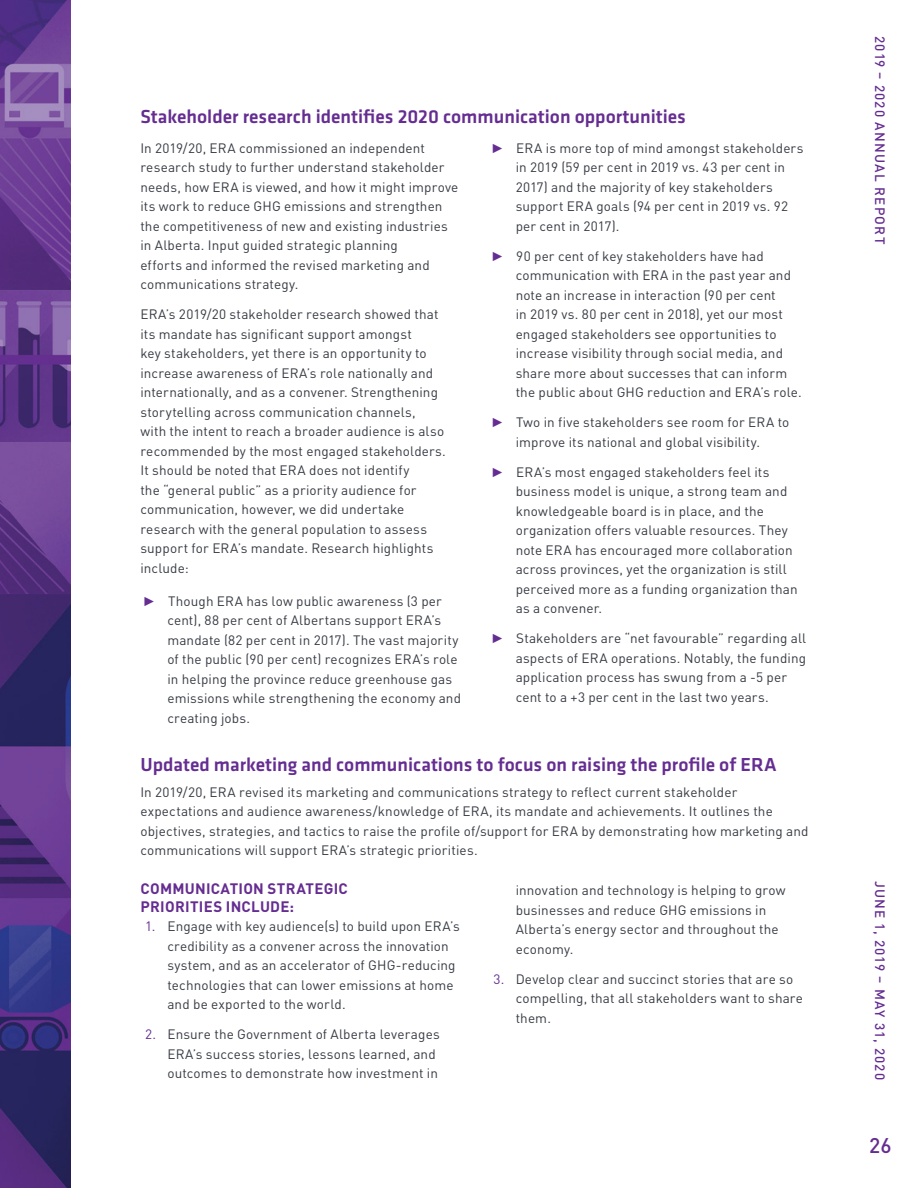
<style>
.page{position:relative;width:918px;height:1188px;background:#fff}
.page>*{position:absolute;margin:0;border:0;box-sizing:border-box;transform-origin:0 0}
.t1{font:500 21px "DIN Pro";color:#652d91}
.SUB_HEADING_3{font:500 19.5px "Klavika";color:#652d91}
.BODY{font:500 19.5px "Klavika";color:#652d91}
.SUB_HEADING_4{font:700 15px/18px "DIN Pro";letter-spacing:.02em;color:#652d91}
.BODY-2{font:13.5px/19.5px "DIN Pro";letter-spacing:.01em;color:#363a42}
.t2{font:500 13.5px "DIN Pro";letter-spacing:.09em;color:#652d91}
.s1{font-family:"Klavika";font-weight:500;color:#652d91}
.s2{color:#652d91}
</style>
<div class="page">
<img style="left:0;top:0;width:70px;height:1188px">
<p class="BODY" style="left:140px;top:103px;width:547px">Stakeholder research identifies 2020 communication opportunities</p>
<p class="BODY-2" style="left:140px;top:137px;width:319px">In 2019/20, ERA commissioned an independent research study to further understand stakeholder needs, how ERA is viewed, and how it might improve its work to reduce GHG emissions and strengthen the competitiveness of new and existing industries in Alberta. Input guided strategic planning<br>efforts and informed the revised marketing and communications strategy.</p>
<p class="BODY-2" style="left:140px;top:303px;width:307px">ERA’s 2019/20 stakeholder research showed that its mandate has significant support amongst<br>key stakeholders, yet there is an opportunity to increase awareness of ERA’s role nationally and internationally, and as a convener. Strengthening storytelling across communication channels,<br>with the intent to reach a broader audience is also recommended by the most engaged stakeholders.<br>It should be noted that ERA does not identify<br>the “general public” as a priority audience for communication, however, we did undertake research with the general population to assess support for ERA’s mandate. Research highlights include:</p>
<p class="BODY-2" style="left:167px;top:590px;width:295px;text-indent:-24px"><span class="s1">ˮ</span> Though ERA has low public awareness (3 per cent), 88 per cent of Albertans support ERA’s mandate (82 per cent in 2017). The vast majority of the public (90 per cent) recognizes ERA’s role in helping the province reduce greenhouse gas emissions while strengthening the economy and creating jobs.</p>
<p class="BODY-2" style="left:516px;top:137px;width:289px;text-indent:-24px"><span class="s1">ˮ</span> ERA is more top of mind amongst stakeholders in 2019 (59 per cent in 2019 vs. 43 per cent in 2017) and the majority of key stakeholders support ERA goals (94 per cent in 2019 vs. 92 per cent in 2017).</p>
<p class="BODY-2" style="left:516px;top:245px;width:288px;text-indent:-24px"><span class="s1">ˮ</span> 90 per cent of key stakeholders have had communication with ERA in the past year and note an increase in interaction (90 per cent<br>in 2019 vs. 80 per cent in 2018), yet our most engaged stakeholders see opportunities to increase visibility through social media, and share more about successes that can inform the public about GHG reduction and ERA’s role.</p>
<p class="BODY-2" style="left:492px;top:411px;width:299px;text-align:center"><span class="s1">ˮ</span> Two in five stakeholders see room for ERA to improve its national and global visibility.</p>
<p class="BODY-2" style="left:516px;top:461px;width:284px;text-indent:-24px"><span class="s1">ˮ</span> ERA’s most engaged stakeholders feel its business model is unique, a strong team and knowledgeable board is in place, and the organization offers valuable resources. They note ERA has encouraged more collaboration across provinces, yet the organization is still perceived more as a funding organization than as a convener.</p>
<p class="BODY-2" style="left:516px;top:627px;width:292px;text-indent:-24px"><span class="s1">ˮ</span> Stakeholders are “net favourable” regarding all aspects of ERA operations. Notably, the funding application process has swung from a -5 per cent to a +3 per cent in the last two years.</p>
<p class="SUB_HEADING_3" style="left:140px;top:751px;width:638px">Updated marketing and communications to focus on raising the profile of ERA</p>
<p class="BODY-2" style="left:140px;top:781px;width:670px">In 2019/20, ERA revised its marketing and communications strategy to reflect current stakeholder expectations and audience awareness/knowledge of ERA, its mandate and achievements. It outlines the objectives, strategies, and tactics to raise the profile of/support for ERA by demonstrating how marketing and communications will support ERA’s strategic priorities.</p>
<p class="SUB_HEADING_4" style="left:140px;top:877px;width:209px">COMMUNICATION STRATEGIC<br>PRIORITIES INCLUDE:</p>
<p class="BODY-2" style="left:167px;top:915px;width:294px;text-indent:-22px"><span class="s2">1.</span> Engage with key audience(s) to build upon ERA’s credibility as a convener across the innovation system, and as an accelerator of GHG-reducing technologies that can lower emissions at home and be exported to the world.</p>
<p class="BODY-2" style="left:167px;top:1023px;width:274px;text-indent:-22px"><span class="s2">2.</span> Ensure the Government of Alberta leverages<br>ERA’s success stories, lessons learned, and outcomes to demonstrate how investment in</p>
<p class="BODY-2" style="left:516px;top:879px;width:271px">innovation and technology is helping to grow businesses and reduce GHG emissions in Alberta’s energy sector and throughout the economy.</p>
<p class="BODY-2" style="left:516px;top:968px;width:289px;text-indent:-22px"><span class="s2">3.</span> Develop clear and succinct stories that are so compelling, that all stakeholders want to share them.</p>
<p class="t2" style="left:891px;top:36px;width:210px;rotate:90deg">2019 – 2020 ANNUAL REPORT</p>
<p class="t2" style="left:891px;top:881px;width:201px;rotate:90deg">JUNE 1, 2019 – MAY 31, 2020</p>
<h1 class="t1" style="left:869px;top:1128px;width:24px">26</h1>
</div>
